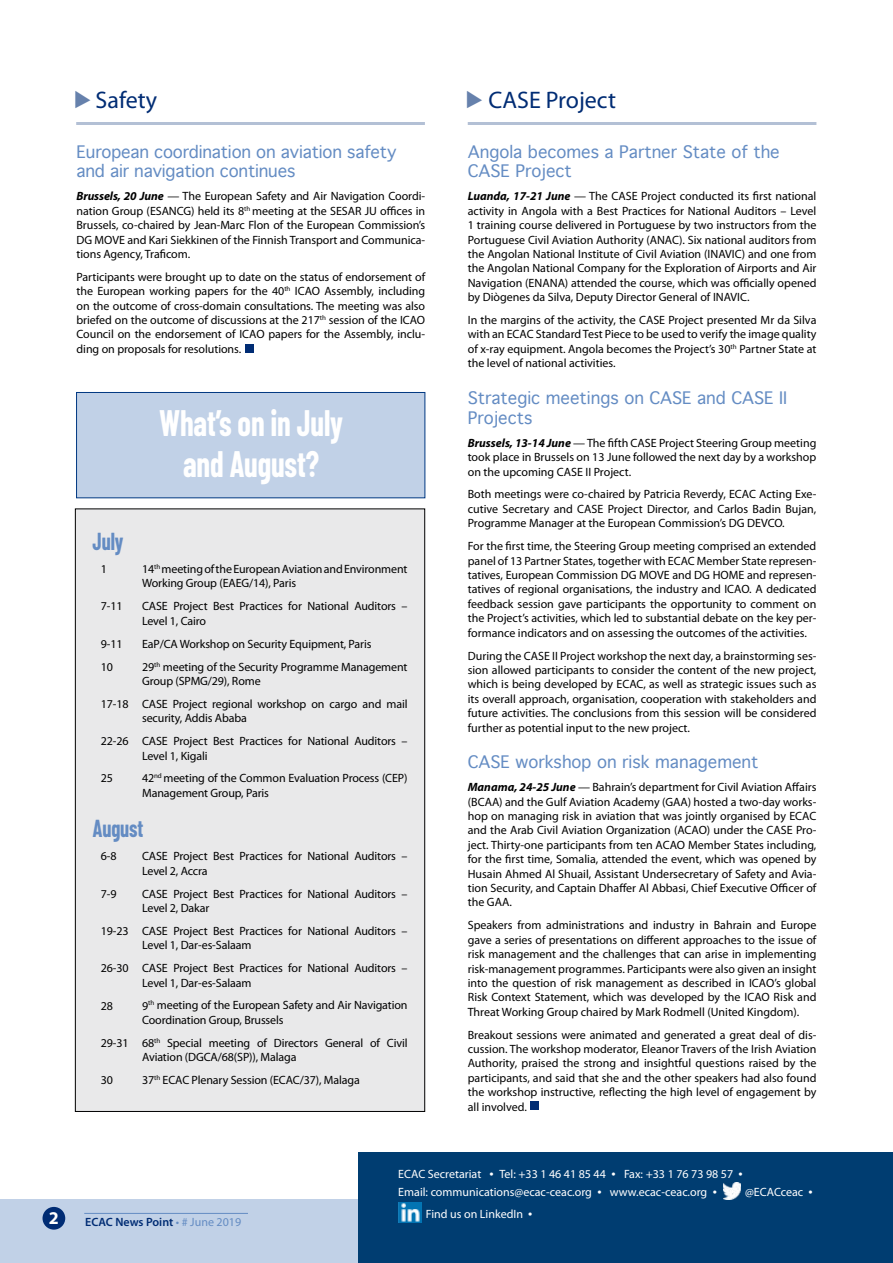
<style>
.page{position:relative;width:893px;height:1263px;background:#fff}
.page>*{position:absolute;margin:0;border:0;box-sizing:border-box;transform-origin:0 0}
.t1{font:700 36px/40.5px "Barlow Condensed";letter-spacing:-.005em;color:#fff;text-align:center;scale:.85 1}
.t2{font:24px "Myriad Pro";color:#002c74}
.t3{font:700 24px "Barlow Condensed";letter-spacing:-.005em;color:#648cc3;scale:.85 1}
.t4{font:700 18px "Myriad Pro";color:#fff}
.t5{font:16.5px/19.8px "Geneva";color:#648cc3}
.t6{font:12px/14.4px "Myriad Pro";letter-spacing:-.01em;color:#000}
.t7{font:12px/18px "Myriad Pro";color:#fff}
.t8{font:600 12px "Myriad Pro";color:#002c74}
.s1{font-weight:700;font-style:italic}
.s2{font-weight:400;color:#648cc3}
.s3{font-size:15px}
</style>
<div class="page">
<div style="left:76px;top:392px;width:349px;height:106px;background:#c1d1e7;border:1px solid #003882"></div>
<div style="left:0;top:1199px;width:893px;height:64px;background:#c1d1e7"></div>
<div style="left:43px;top:1207px;width:22px;height:22px;background:#002c74;border-radius:50%"></div>
<hr style="left:84px;top:1213px;width:164px;height:1px;background:#648cc3">
<hr style="left:468px;top:122px;width:348px;height:3px;background:#b3c0d5">
<hr style="left:76px;top:122px;width:349px;height:3px;background:#b3c0d5">
<div style="left:530px;top:1101px;width:9px;height:9px;background:#002c74"></div>
<div style="left:245px;top:344px;width:8px;height:9px;background:#002c74"></div>
<div style="left:75px;top:509px;width:350px;height:602px;background:#e9e9ea"></div>
<div style="left:359px;top:1152px;width:534px;height:111px;background:#003d71"></div>
<img style="left:724px;top:1182px;width:17px;height:17px">
<img style="left:399px;top:1202px;width:23px;height:20px">
<h2 class="t2" style="left:96px;top:85px;width:63px">Safety</h2>
<h2 class="t2" style="left:488px;top:85px;width:129px">CASE Project</h2>
<h3 class="t5" style="left:77px;top:142px;width:322px">European coordination on aviation safety and air navigation continues</h3>
<p class="t6" style="left:77px;top:189px;width:350px;text-align:justify"><span class="s1">Brussels, 20 June</span> — The European Safety and Air Navigation Coordi&shy;nation Group (ESANCG) held its 8<sup>th</sup> meeting at the SESAR JU offices in Brussels, co-chaired by Jean-Marc Flon of the European Commission’s DG MOVE and Kari Siekkinen of the Finnish Transport and Communica&shy;tions Agency, Traficom.</p>
<p class="t6" style="left:77px;top:269px;width:350px;text-align:justify">Participants were brought up to date on the status of endorsement of the European working papers for the 40<sup>th</sup> ICAO Assembly, including on the outcome of cross-domain consultations. The meeting was also briefed on the outcome of discussions at the 217<sup>th</sup> session of the ICAO Council on the endorsement of ICAO papers for the Assembly, inclu&shy;ding on proposals for resolutions.</p>
<h1 class="t1" style="left:159px;top:402px;width:218px">What’s on in July and August?</h1>
<h2 class="t3" style="left:93px;top:526px;width:38px">July</h2>
<p class="t6" style="left:101px;top:562px;width:8px">1</p>
<p class="t6" style="left:142px;top:562px;width:267px">14<sup>th</sup> meeting of the European Aviation and Environment<br>Working Group (EAEG/14), Paris</p>
<p class="t6" style="left:101px;top:599px;width:23px">7-11</p>
<p class="t6" style="left:142px;top:599px;width:267px">CASE Project Best Practices for National Auditors –<br>Level 1, Cairo</p>
<p class="t6" style="left:101px;top:636px;width:23px">9-11</p>
<p class="t6" style="left:142px;top:636px;width:231px">EaP/CA Workshop on Security Equipment, Paris</p>
<p class="t6" style="left:101px;top:659px;width:14px">10</p>
<p class="t6" style="left:142px;top:659px;width:267px">29<sup>th</sup> meeting of the Security Programme Management<br>Group (SPMG/29), Rome</p>
<p class="t6" style="left:142px;top:696px;width:267px;text-indent:-41px">17-18 CASE Project regional workshop on cargo and mail security, Addis Ababa</p>
<p class="t6" style="left:142px;top:734px;width:267px;text-indent:-41px">22-26 CASE Project Best Practices for National Auditors –<br>Level 1, Kigali</p>
<p class="t6" style="left:101px;top:771px;width:14px">25</p>
<p class="t6" style="left:142px;top:771px;width:267px">42<sup>nd</sup> meeting of the Common Evaluation Process (CEP)<br>Management Group, Paris</p>
<h2 class="t3" style="left:93px;top:814px;width:61px">August</h2>
<p class="t6" style="left:101px;top:849px;width:17px">6-8</p>
<p class="t6" style="left:142px;top:849px;width:267px">CASE Project Best Practices for National Auditors –<br>Level 2, Accra</p>
<p class="t6" style="left:101px;top:886px;width:17px">7-9</p>
<p class="t6" style="left:142px;top:886px;width:267px">CASE Project Best Practices for National Auditors –<br>Level 2, Dakar</p>
<p class="t6" style="left:142px;top:923px;width:267px;text-indent:-41px">19-23 CASE Project Best Practices for National Auditors –<br>Level 1, Dar-es-Salaam</p>
<p class="t6" style="left:142px;top:961px;width:267px;text-indent:-41px">26-30 CASE Project Best Practices for National Auditors –<br>Level 1, Dar-es-Salaam</p>
<p class="t6" style="left:101px;top:998px;width:14px">28</p>
<p class="t6" style="left:142px;top:998px;width:267px">9<sup>th</sup> meeting of the European Safety and Air Navigation<br>Coordination Group, Brussels</p>
<p class="t6" style="left:142px;top:1035px;width:267px;text-indent:-41px">29-31 68<sup>th</sup> Special meeting of Directors General of Civil<br>Aviation (DGCA/68(SP)), Malaga</p>
<p class="t6" style="left:101px;top:1073px;width:14px">30</p>
<p class="t6" style="left:142px;top:1073px;width:219px">37<sup>th</sup> ECAC Plenary Session (ECAC/37), Malaga</p>
<h3 class="t5" style="left:468px;top:142px;width:314px">Angola becomes a Partner State of the<br>CASE Project</h3>
<p class="t6" style="left:468px;top:189px;width:350px;text-align:justify"><span class="s1">Luanda, 17-21 June</span> — The CASE Project conducted its first national activity in Angola with a Best Practices for National Auditors – Level 1 training course delivered in Portuguese by two instructors from the Portuguese Civil Aviation Authority (ANAC). Six national auditors from the Angolan National Institute of Civil Aviation (INAVIC) and one from the Angolan National Company for the Exploration of Airports and Air Navigation (ENANA) attended the course, which was officially opened by Diògenes da Silva, Deputy Director General of INAVIC.</p>
<p class="t6" style="left:468px;top:313px;width:350px;text-align:justify">In the margins of the activity, the CASE Project presented Mr da Silva with an ECAC Standard Test Piece to be used to verify the image quality of x-ray equipment. Angola becomes the Project’s 30<sup>th</sup> Partner State at the level of national activities.</p>
<h3 class="t5" style="left:468px;top:388px;width:321px">Strategic meetings on CASE and CASE II<br>Projects</h3>
<p class="t6" style="left:468px;top:435px;width:350px;text-align:justify"><span class="s1">Brussels, 13-14 June</span> — The fifth CASE Project Steering Group meeting took place in Brussels on 13 June followed the next day by a workshop on the upcoming CASE II Project.</p>
<p class="t6" style="left:468px;top:487px;width:350px;text-align:justify">Both meetings were co-chaired by Patricia Reverdy, ECAC Acting Exe&shy;cutive Secretary and CASE Project Director, and Carlos Badin Bujan, Programme Manager at the European Commission’s DG DEVCO.</p>
<p class="t6" style="left:468px;top:539px;width:350px;text-align:justify">For the first time, the Steering Group meeting comprised an extended panel of 13 Partner States, together with ECAC Member State represen&shy;tatives, European Commission DG MOVE and DG HOME and represen&shy;tatives of regional organisations, the industry and ICAO. A dedicated feedback session gave participants the opportunity to comment on the Project’s activities, which led to substantial debate on the key per&shy;formance indicators and on assessing the outcomes of the activities.</p>
<p class="t6" style="left:468px;top:648px;width:350px;text-align:justify">During the CASE II Project workshop the next day, a brainstorming ses&shy;sion allowed participants to consider the content of the new project, which is being developed by ECAC, as well as strategic issues such as its overall approach, organisation, cooperation with stakeholders and future activities. The conclusions from this session will be considered further as potential input to the new project.</p>
<h3 class="t5" style="left:468px;top:753px;width:292px">CASE workshop on risk management</h3>
<p class="t6" style="left:468px;top:780px;width:350px;text-align:justify"><span class="s1">Manama, 24-25 June</span> — Bahrain’s department for Civil Aviation Affairs (BCAA) and the Gulf Aviation Academy (GAA) hosted a two-day works&shy;hop on managing risk in aviation that was jointly organised by ECAC and the Arab Civil Aviation Organization (ACAO) under the CASE Pro&shy;ject. Thirty-one participants from ten ACAO Member States including, for the first time, Somalia, attended the event, which was opened by Husain Ahmed Al Shuail, Assistant Undersecretary of Safety and Avia&shy;tion Security, and Captain Dhaffer Al Abbasi, Chief Executive Officer of the GAA.</p>
<p class="t6" style="left:468px;top:918px;width:350px;text-align:justify">Speakers from administrations and industry in Bahrain and Europe gave a series of presentations on different approaches to the issue of risk management and the challenges that can arise in implementing risk-management programmes. Participants were also given an insight into the question of risk management as described in ICAO’s global Risk Context Statement, which was developed by the ICAO Risk and Threat Working Group chaired by Mark Rodmell (United Kingdom).</p>
<p class="t6" style="left:468px;top:1027px;width:350px;text-align:justify">Breakout sessions were animated and generated a great deal of dis&shy;cussion. The workshop moderator, Eleanor Travers of the Irish Aviation Authority, praised the strong and insightful questions raised by the participants, and said that she and the other speakers had also found the workshop instructive, reflecting the high level of engagement by all involved.</p>
<h3 class="t4" style="left:49px;top:1206px;width:11px">2</h3>
<p class="t8" style="left:85px;top:1215px;width:157px">ECAC News Point <span class="s2">• # June 2019</span></p>
<p class="t7" style="left:398px;top:1164px;width:346px">ECAC Secretariat <span class="s3">•</span> Tel: +33 1 46 41 85 44 <span class="s3">•</span> Fax: +33 1 76 73 98 57 <span class="s3">•<br></span>Email: communications@ecac-ceac.org <span class="s3">•</span> www.ecac-ceac.org <span class="s3">•</span></p>
<p class="t7" style="left:745px;top:1182px;width:69px">@ECACceac <span class="s3">•</span></p>
<p class="t7" style="left:426px;top:1205px;width:108px">Find us on LinkedIn <span class="s3">•</span></p>
</div>
